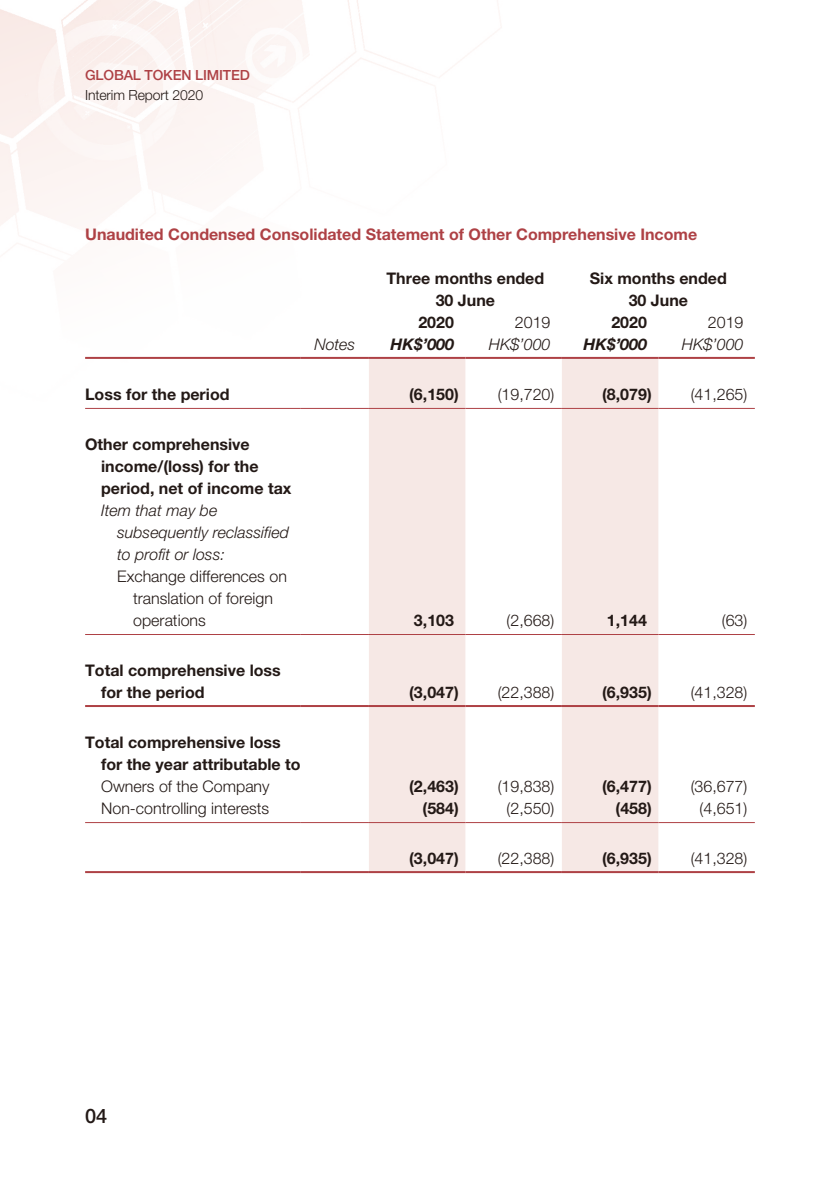
<style>
.page{position:relative;width:840px;height:1191px;background:#fff}
.page>*{position:absolute;margin:0;border:0;box-sizing:border-box;transform-origin:0 0}
.t1{font:500 20px "Helvetica Neue LT Std";color:#231916}
.t2{font:700 16px/22px "Helvetica Neue LT Std";color:#231916}
.t3{font:300 16px/22px "Helvetica Neue LT Std";color:#231916}
.t4{font:italic 300 16px/22px "Helvetica Neue LT Std";color:#231916}
.t5{font:700 16px "Helvetica Neue LT Std";color:#ae4145}
.t6{font:italic 700 16px "Helvetica Neue LT Std";color:#231916}
.t7{font:500 14px "Helvetica Neue LT Std";letter-spacing:-.01em;color:#ae4145}
.t8{font:300 14px "Helvetica Neue LT Std";letter-spacing:-.01em;color:#231916}
</style>
<div class="page">
<img style="left:0;top:0;width:755px;height:874px">
<svg style="left:369px;top:359px;width:289px;height:512px;fill:#f6e8e5"></svg>
<hr style="left:85px;top:357px;width:215px;height:2px;background:#ae4145">
<hr style="left:300px;top:357px;width:69px;height:2px;background:#ae4145">
<hr style="left:369px;top:357px;width:96px;height:2px;background:#ae4145">
<hr style="left:465px;top:357px;width:96px;height:2px;background:#ae4145">
<hr style="left:561px;top:357px;width:97px;height:2px;background:#ae4145">
<hr style="left:658px;top:357px;width:96px;height:2px;background:#ae4145">
<hr style="left:85px;top:408px;width:215px;height:1px;background:#ae4145">
<hr style="left:300px;top:408px;width:69px;height:1px;background:#ae4145">
<hr style="left:369px;top:408px;width:96px;height:1px;background:#ae4145">
<hr style="left:465px;top:408px;width:96px;height:1px;background:#ae4145">
<hr style="left:561px;top:408px;width:97px;height:1px;background:#ae4145">
<hr style="left:658px;top:408px;width:96px;height:1px;background:#ae4145">
<hr style="left:85px;top:634px;width:215px;height:1px;background:#ae4145">
<hr style="left:300px;top:634px;width:69px;height:1px;background:#ae4145">
<hr style="left:369px;top:634px;width:96px;height:1px;background:#ae4145">
<hr style="left:465px;top:634px;width:96px;height:1px;background:#ae4145">
<hr style="left:561px;top:634px;width:97px;height:1px;background:#ae4145">
<hr style="left:658px;top:634px;width:96px;height:1px;background:#ae4145">
<hr style="left:85px;top:705px;width:215px;height:2px;background:#ae4145">
<hr style="left:300px;top:705px;width:69px;height:2px;background:#ae4145">
<hr style="left:369px;top:705px;width:96px;height:2px;background:#ae4145">
<hr style="left:465px;top:705px;width:96px;height:2px;background:#ae4145">
<hr style="left:561px;top:705px;width:97px;height:2px;background:#ae4145">
<hr style="left:658px;top:705px;width:96px;height:2px;background:#ae4145">
<hr style="left:85px;top:822px;width:215px;height:1px;background:#ae4145">
<hr style="left:300px;top:822px;width:69px;height:1px;background:#ae4145">
<hr style="left:369px;top:822px;width:96px;height:1px;background:#ae4145">
<hr style="left:465px;top:822px;width:96px;height:1px;background:#ae4145">
<hr style="left:561px;top:822px;width:97px;height:1px;background:#ae4145">
<hr style="left:658px;top:822px;width:96px;height:1px;background:#ae4145">
<hr style="left:85px;top:871px;width:215px;height:2px;background:#ae4145">
<hr style="left:300px;top:871px;width:69px;height:2px;background:#ae4145">
<hr style="left:369px;top:871px;width:96px;height:2px;background:#ae4145">
<hr style="left:465px;top:871px;width:96px;height:2px;background:#ae4145">
<hr style="left:561px;top:871px;width:97px;height:2px;background:#ae4145">
<hr style="left:658px;top:871px;width:96px;height:2px;background:#ae4145">
<p class="t7" style="left:85px;top:66px;width:166px">GLOBAL TOKEN LIMITED</p>
<p class="t8" style="left:85px;top:86px;width:120px">Interim Report 2020</p>
<p class="t5" style="left:85px;top:224px;width:613px">Unaudited Condensed Consolidated Statement of Other Comprehensive Income</p>
<p class="t2" style="left:386px;top:267px;width:159px;text-align:center">Three months ended<br>30 June</p>
<p class="t2" style="left:589px;top:267px;width:138px;text-align:center">Six months ended<br>30 June</p>
<p class="t2" style="left:418px;top:311px;width:37px">2020</p>
<p class="t3" style="left:514px;top:311px;width:37px">2019</p>
<p class="t2" style="left:611px;top:311px;width:37px">2020</p>
<p class="t3" style="left:707px;top:311px;width:37px">2019</p>
<p class="t4" style="left:314px;top:333px;width:42px">Notes</p>
<p class="t6" style="left:390px;top:334px;width:65px">HK$’000</p>
<p class="t4" style="left:488px;top:333px;width:63px">HK$’000</p>
<p class="t6" style="left:583px;top:334px;width:65px">HK$’000</p>
<p class="t4" style="left:681px;top:333px;width:63px">HK$’000</p>
<p class="t2" style="left:85px;top:383px;width:146px">Loss for the period</p>
<p class="t2" style="left:409px;top:383px;width:51px">(6,150)</p>
<p class="t3" style="left:497px;top:383px;width:58px">(19,720)</p>
<p class="t2" style="left:602px;top:383px;width:51px">(8,079)</p>
<p class="t3" style="left:690px;top:383px;width:58px">(41,265)</p>
<p class="t2" style="left:101px;top:433px;width:192px;text-indent:-16px">Other comprehensive income/(loss) for the period, net of income tax</p>
<p class="t4" style="left:117px;top:499px;width:173px;text-indent:-16px">Item that may be subsequently reclassified to profit or loss:</p>
<p class="t3" style="left:133px;top:565px;width:155px;text-indent:-16px">Exchange differences on translation of foreign operations</p>
<p class="t2" style="left:414px;top:609px;width:42px">3,103</p>
<p class="t3" style="left:506px;top:609px;width:49px">(2,668)</p>
<p class="t2" style="left:606px;top:609px;width:42px">1,144</p>
<p class="t3" style="left:721px;top:609px;width:27px">(63)</p>
<p class="t2" style="left:101px;top:659px;width:181px;text-indent:-16px">Total comprehensive loss for the period</p>
<p class="t2" style="left:409px;top:681px;width:51px">(3,047)</p>
<p class="t3" style="left:497px;top:681px;width:58px">(22,388)</p>
<p class="t2" style="left:602px;top:681px;width:51px">(6,935)</p>
<p class="t3" style="left:690px;top:681px;width:58px">(41,328)</p>
<p class="t2" style="left:101px;top:731px;width:201px;text-indent:-16px">Total comprehensive loss for the year attributable to</p>
<p class="t3" style="left:101px;top:775px;width:170px">Owners of the Company</p>
<p class="t2" style="left:409px;top:775px;width:51px">(2,463)</p>
<p class="t3" style="left:497px;top:775px;width:58px">(19,838)</p>
<p class="t2" style="left:602px;top:775px;width:51px">(6,477)</p>
<p class="t3" style="left:690px;top:775px;width:58px">(36,677)</p>
<p class="t3" style="left:101px;top:797px;width:170px">Non-controlling interests</p>
<p class="t2" style="left:422px;top:797px;width:38px">(584)</p>
<p class="t3" style="left:506px;top:797px;width:49px">(2,550)</p>
<p class="t2" style="left:615px;top:797px;width:38px">(458)</p>
<p class="t3" style="left:699px;top:797px;width:49px">(4,651)</p>
<p class="t2" style="left:409px;top:847px;width:51px">(3,047)</p>
<p class="t3" style="left:497px;top:847px;width:58px">(22,388)</p>
<p class="t2" style="left:602px;top:847px;width:51px">(6,935)</p>
<p class="t3" style="left:690px;top:847px;width:58px">(41,328)</p>
<p class="t1" style="left:85px;top:1104px;width:24px">04</p>
</div>
